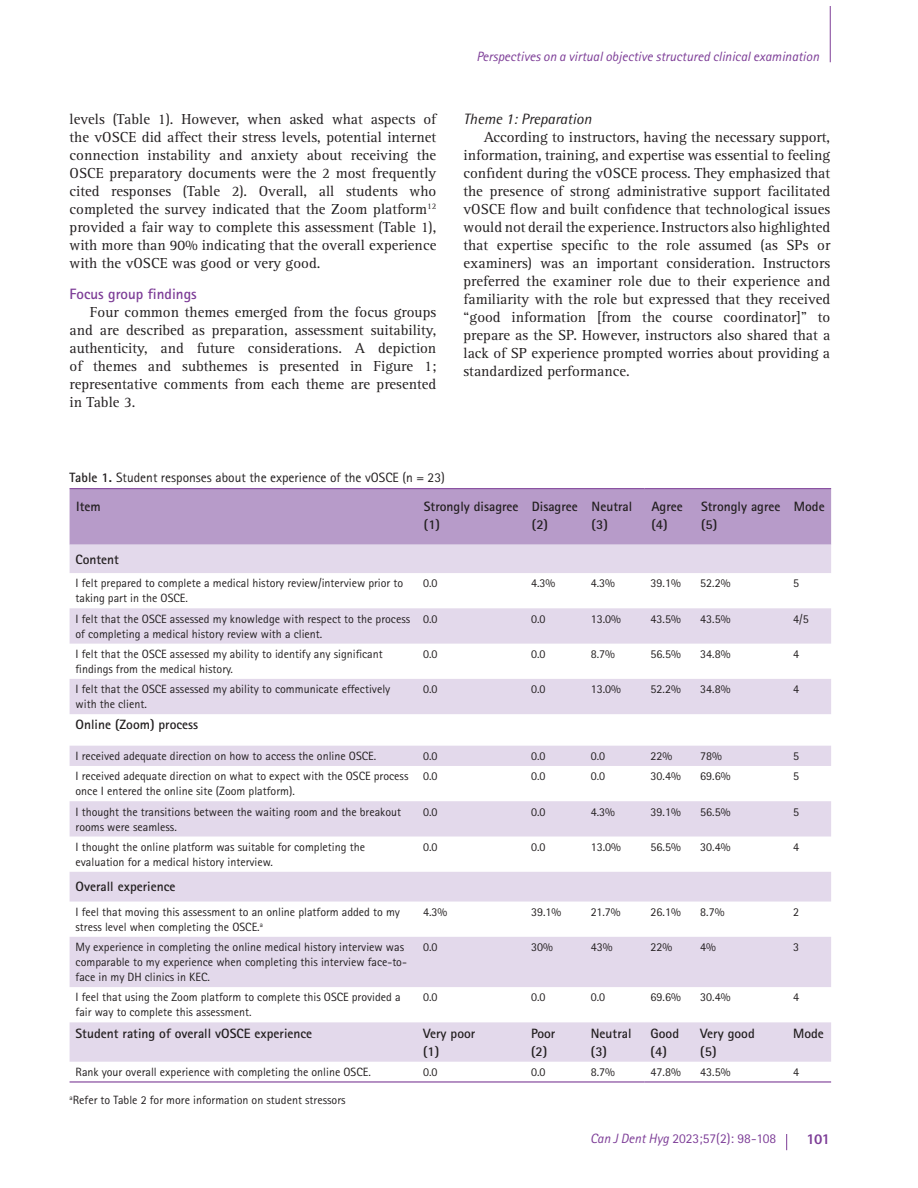
<style>
.page{position:relative;width:918px;height:1188px;background:#fff}
.page>*{position:absolute;margin:0;border:0;box-sizing:border-box;transform-origin:0 0}
.t1{font:15px/18px "Rotis Serif Std";color:#231f20;text-align:justify}
.t2{font:700 15px "Rotis Sans Serif Std";color:#7d3d97}
.t3{font:italic 15px "Rotis Semi Sans Std";color:#231f20}
.t4{font:800 15px "Rotis Sans Serif Std";color:#7d3d97}
.t5{font:700 13.5px/18px "Rotis Sans Serif Std";color:#231f20}
.t6{font:13.5px/29.2px "Rotis Sans Serif Std";color:#231f20}
.t7{font:italic 13.5px "Rotis Sans Serif Std";color:#7d3d97}
.t8{font:13.5px "Rotis Sans Serif Std";color:#7d3d97}
.t9{font:12px/15px "Rotis Sans Serif Std";color:#231f20}
.s1{font-weight:700}
.s2{font-style:italic}
</style>
<div class="page">
<hr style="left:830px;top:7px;width:1px;height:55px;background:#7d3d97">
<svg style="left:786px;top:1134px;width:1px;height:16px"></svg>
<div style="left:70px;top:489px;width:761px;height:56px;background:#b79bc9"></div>
<svg style="left:70px;top:545px;width:761px;height:517px;fill:#e3d9eb"></svg>
<hr style="left:70px;top:488px;width:575px;height:1px;background:#7d3d97">
<hr style="left:645px;top:488px;width:186px;height:1px;background:#7d3d97">
<hr style="left:70px;top:1081px;width:575px;height:2px;background:#7d3d97">
<hr style="left:645px;top:1081px;width:186px;height:2px;background:#7d3d97">
<p class="t1" style="left:70px;top:111px;width:368px">levels (Table 1). However, when asked what aspects of the vOSCE did affect their stress levels, potential internet connection instability and anxiety about receiving the OSCE preparatory documents were the 2 most frequently cited responses (Table 2). Overall, all students who completed the survey indicated that the Zoom platform<sup>12 </sup>provided a fair way to complete this assessment (Table 1), with more than 90% indicating that the overall experience with the vOSCE was good or very good.</p>
<p class="t2" style="left:70px;top:288px;width:129px">Focus group findings</p>
<p class="t1" style="left:70px;top:305px;width:368px;text-indent:20px">Four common themes emerged from the focus groups and are described as preparation, assessment suitability, authenticity, and future considerations. A depiction of themes and subthemes is presented in Figure 1; representative comments from each theme are presented in Table 3.</p>
<p class="t7" style="left:476px;top:52px;width:344px">Perspectives on a virtual objective structured clinical examination</p>
<p class="t3" style="left:463px;top:110px;width:130px">Theme 1: Preparation</p>
<p class="t1" style="left:463px;top:129px;width:368px;text-indent:20px">According to instructors, having the necessary support, information, training, and expertise was essential to feeling confident during the vOSCE process. They emphasized that the presence of strong administrative support facilitated vOSCE flow and built confidence that technological issues would not derail the experience. Instructors also highlighted that expertise specific to the role assumed (as SPs or examiners) was an important consideration. Instructors preferred the examiner role due to their experience and familiarity with the role but expressed that they received “good information [from the course coordinator]” to prepare as the SP. However, instructors also shared that a lack of SP experience prompted worries about providing a standardized performance.</p>
<p class="t6" style="left:76px;top:464px;width:370px;text-indent:-7px"><span class="s1">Table 1.</span> Student responses about the experience of the vOSCE (n = 23)<br><span class="s1">Item</span></p>
<p class="t5" style="left:424px;top:499px;width:96px">Strongly disagree (1)</p>
<p class="t5" style="left:532px;top:499px;width:47px">Disagree (2)</p>
<p class="t5" style="left:592px;top:499px;width:42px">Neutral (3)</p>
<p class="t5" style="left:651px;top:499px;width:33px">Agree (4)</p>
<p class="t5" style="left:701px;top:499px;width:81px">Strongly agree (5)</p>
<p class="t5" style="left:794px;top:499px;width:32px">Mode</p>
<p class="t5" style="left:76px;top:551px;width:45px">Content</p>
<p class="t9" style="left:76px;top:577px;width:329px">I felt prepared to complete a medical history review/interview prior to taking part in the OSCE.</p>
<p class="t9" style="left:423px;top:577px;width:16px">0.0</p>
<p class="t9" style="left:531px;top:577px;width:26px">4.3%</p>
<p class="t9" style="left:591px;top:577px;width:26px">4.3%</p>
<p class="t9" style="left:651px;top:577px;width:32px">39.1%</p>
<p class="t9" style="left:700px;top:577px;width:32px">52.2%</p>
<p class="t9" style="left:793px;top:577px;width:7px">5</p>
<p class="t9" style="left:76px;top:612px;width:336px">I felt that the OSCE assessed my knowledge with respect to the process of completing a medical history review with a client.</p>
<p class="t9" style="left:423px;top:612px;width:16px">0.0</p>
<p class="t9" style="left:531px;top:612px;width:16px">0.0</p>
<p class="t9" style="left:591px;top:612px;width:32px">13.0%</p>
<p class="t9" style="left:651px;top:612px;width:32px">43.5%</p>
<p class="t9" style="left:700px;top:612px;width:32px">43.5%</p>
<p class="t9" style="left:793px;top:612px;width:17px">4/5</p>
<p class="t9" style="left:76px;top:647px;width:309px">I felt that the OSCE assessed my ability to identify any significant findings from the medical history.</p>
<p class="t9" style="left:423px;top:647px;width:16px">0.0</p>
<p class="t9" style="left:531px;top:647px;width:16px">0.0</p>
<p class="t9" style="left:591px;top:647px;width:26px">8.7%</p>
<p class="t9" style="left:651px;top:647px;width:32px">56.5%</p>
<p class="t9" style="left:700px;top:647px;width:32px">34.8%</p>
<p class="t9" style="left:793px;top:647px;width:7px">4</p>
<p class="t9" style="left:76px;top:682px;width:316px">I felt that the OSCE assessed my ability to communicate effectively with the client.</p>
<p class="t9" style="left:423px;top:682px;width:16px">0.0</p>
<p class="t9" style="left:531px;top:682px;width:16px">0.0</p>
<p class="t9" style="left:591px;top:682px;width:32px">13.0%</p>
<p class="t9" style="left:651px;top:682px;width:32px">52.2%</p>
<p class="t9" style="left:700px;top:682px;width:32px">34.8%</p>
<p class="t9" style="left:793px;top:682px;width:7px">4</p>
<p class="t5" style="left:76px;top:717px;width:124px">Online (Zoom) process</p>
<p class="t9" style="left:76px;top:749px;width:302px">I received adequate direction on how to access the online OSCE.</p>
<p class="t9" style="left:423px;top:749px;width:16px">0.0</p>
<p class="t9" style="left:531px;top:749px;width:16px">0.0</p>
<p class="t9" style="left:591px;top:749px;width:16px">0.0</p>
<p class="t9" style="left:651px;top:749px;width:23px">22%</p>
<p class="t9" style="left:700px;top:749px;width:23px">78%</p>
<p class="t9" style="left:793px;top:749px;width:7px">5</p>
<p class="t9" style="left:76px;top:769px;width:334px">I received adequate direction on what to expect with the OSCE process once I entered the online site (Zoom platform).</p>
<p class="t9" style="left:423px;top:769px;width:16px">0.0</p>
<p class="t9" style="left:531px;top:769px;width:16px">0.0</p>
<p class="t9" style="left:591px;top:769px;width:16px">0.0</p>
<p class="t9" style="left:651px;top:769px;width:32px">30.4%</p>
<p class="t9" style="left:700px;top:769px;width:32px">69.6%</p>
<p class="t9" style="left:793px;top:769px;width:7px">5</p>
<p class="t9" style="left:76px;top:805px;width:327px">I thought the transitions between the waiting room and the breakout rooms were seamless.</p>
<p class="t9" style="left:423px;top:805px;width:16px">0.0</p>
<p class="t9" style="left:531px;top:805px;width:16px">0.0</p>
<p class="t9" style="left:591px;top:805px;width:26px">4.3%</p>
<p class="t9" style="left:651px;top:805px;width:32px">39.1%</p>
<p class="t9" style="left:700px;top:805px;width:32px">56.5%</p>
<p class="t9" style="left:793px;top:805px;width:7px">5</p>
<p class="t9" style="left:76px;top:840px;width:291px">I thought the online platform was suitable for completing the evaluation for a medical history interview.</p>
<p class="t9" style="left:423px;top:840px;width:16px">0.0</p>
<p class="t9" style="left:531px;top:840px;width:16px">0.0</p>
<p class="t9" style="left:591px;top:840px;width:32px">13.0%</p>
<p class="t9" style="left:651px;top:840px;width:32px">56.5%</p>
<p class="t9" style="left:700px;top:840px;width:32px">30.4%</p>
<p class="t9" style="left:793px;top:840px;width:7px">4</p>
<p class="t5" style="left:76px;top:879px;width:101px">Overall experience</p>
<p class="t9" style="left:76px;top:905px;width:326px">I feel that moving this assessment to an online platform added to my stress level when completing the OSCE.<sup>a</sup></p>
<p class="t9" style="left:423px;top:905px;width:26px">4.3%</p>
<p class="t9" style="left:531px;top:905px;width:32px">39.1%</p>
<p class="t9" style="left:591px;top:905px;width:31px">21.7%</p>
<p class="t9" style="left:651px;top:905px;width:32px">26.1%</p>
<p class="t9" style="left:700px;top:905px;width:26px">8.7%</p>
<p class="t9" style="left:793px;top:905px;width:7px">2</p>
<p class="t9" style="left:76px;top:940px;width:333px">My experience in completing the online medical history interview was comparable to my experience when completing this interview face-to&shy;face in my DH clinics in KEC.</p>
<p class="t9" style="left:423px;top:940px;width:16px">0.0</p>
<p class="t9" style="left:531px;top:940px;width:23px">30%</p>
<p class="t9" style="left:591px;top:940px;width:23px">43%</p>
<p class="t9" style="left:651px;top:940px;width:23px">22%</p>
<p class="t9" style="left:700px;top:940px;width:17px">4%</p>
<p class="t9" style="left:793px;top:940px;width:7px">3</p>
<p class="t9" style="left:76px;top:991px;width:327px">I feel that using the Zoom platform to complete this OSCE provided a fair way to complete this assessment.</p>
<p class="t9" style="left:423px;top:991px;width:16px">0.0</p>
<p class="t9" style="left:531px;top:991px;width:16px">0.0</p>
<p class="t9" style="left:591px;top:991px;width:16px">0.0</p>
<p class="t9" style="left:651px;top:991px;width:32px">69.6%</p>
<p class="t9" style="left:700px;top:991px;width:32px">30.4%</p>
<p class="t9" style="left:793px;top:991px;width:7px">4</p>
<p class="t5" style="left:76px;top:1025px;width:238px">Student rating of overall vOSCE experience</p>
<p class="t5" style="left:423px;top:1025px;width:54px">Very poor (1)</p>
<p class="t5" style="left:531px;top:1025px;width:26px">Poor (2)</p>
<p class="t5" style="left:591px;top:1025px;width:42px">Neutral (3)</p>
<p class="t5" style="left:651px;top:1025px;width:30px">Good (4)</p>
<p class="t5" style="left:700px;top:1025px;width:56px">Very good (5)</p>
<p class="t5" style="left:793px;top:1025px;width:32px">Mode</p>
<p class="t9" style="left:76px;top:1065px;width:297px">Rank your overall experience with completing the online OSCE.</p>
<p class="t9" style="left:423px;top:1065px;width:16px">0.0</p>
<p class="t9" style="left:531px;top:1065px;width:16px">0.0</p>
<p class="t9" style="left:591px;top:1065px;width:26px">8.7%</p>
<p class="t9" style="left:651px;top:1065px;width:32px">47.8%</p>
<p class="t9" style="left:700px;top:1065px;width:32px">43.5%</p>
<p class="t9" style="left:793px;top:1065px;width:7px">4</p>
<p class="t9" style="left:70px;top:1094px;width:277px"><sup>a</sup>Refer to Table 2 for more information on student stressors</p>
<p class="t8" style="left:590px;top:1134px;width:188px"><span class="s2">Can J Dent Hyg</span> 2023;57(2): 98-108</p>
<p class="t4" style="left:806px;top:1134px;width:25px">101</p>
</div>
